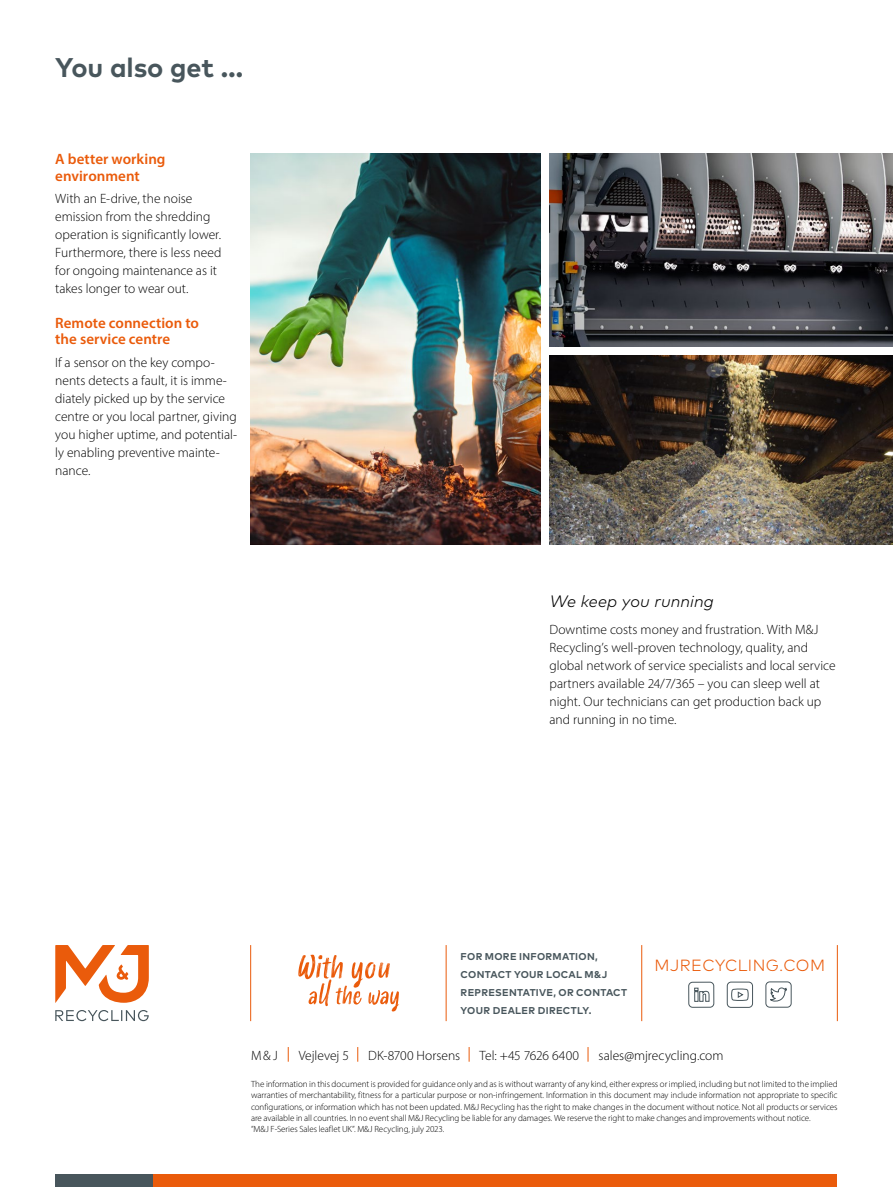
<style>
.page{position:relative;width:893px;height:1187px;background:#fff}
.page>*{position:absolute;margin:0;border:0;box-sizing:border-box;transform-origin:0 0}
.t1{font:700 27px "Mark W1 G";letter-spacing:-.005em;color:#48565c}
.t2{font:italic 300 16.5px "Mark W1 G";letter-spacing:.005em;color:#000}
.t3{font:300 16.2px "Mark W1 G";letter-spacing:.03em;color:#ea5b0b}
.t4{font:600 15px/16.5px "Myriad Pro";color:#ea5b0b}
.t5{font:300 13.5px/18px "Myriad Pro";color:#000}
.t6{font:700 9.9px/18px "Mark W1 G";letter-spacing:.03em;color:#48565c}
.t7{font:300 9px/11.2px "Myriad Pro";letter-spacing:-.005em;color:#000}
</style>
<div class="page">
<svg style="left:288px;top:1047px;width:1px;height:14px"></svg>
<svg style="left:357px;top:1047px;width:1px;height:14px"></svg>
<svg style="left:469px;top:1047px;width:1px;height:14px"></svg>
<svg style="left:588px;top:1047px;width:1px;height:14px"></svg>
<div style="left:55px;top:1174px;width:98px;height:12px;background:#48565c"></div>
<div style="left:153px;top:1174px;width:684px;height:12px;background:#ea5b0b"></div>
<img style="left:549px;top:355px;width:344px;height:189px">
<img style="left:549px;top:153px;width:344px;height:194px">
<img style="left:251px;top:153px;width:290px;height:391px">
<div style="left:727px;top:981px;width:26px;height:26px;border:1px solid #48565c;border-radius:4px"></div>
<svg style="left:731px;top:988px;width:18px;height:13px"></svg>
<div style="left:766px;top:981px;width:25px;height:26px;border:1px solid #48565c;border-radius:4px"></div>
<svg style="left:770px;top:981px;width:17px;height:21px"></svg>
<div style="left:688px;top:981px;width:26px;height:26px;border:1px solid #48565c;border-radius:4px"></div>
<svg style="left:694px;top:987px;width:15px;height:14px"></svg>
<svg style="left:298px;top:954px;width:101px;height:57px"></svg>
<svg style="left:55px;top:945px;width:94px;height:58px"></svg>
<svg style="left:55px;top:1010px;width:94px;height:11px"></svg>
<hr style="left:250px;top:945px;width:1px;height:76px;background:#ea5b0b">
<hr style="left:446px;top:945px;width:1px;height:76px;background:#ea5b0b">
<hr style="left:641px;top:945px;width:1px;height:76px;background:#ea5b0b">
<hr style="left:837px;top:945px;width:1px;height:76px;background:#ea5b0b">
<h1 class="t1" style="left:55px;top:46px;width:189px">You also get …</h1>
<p class="t4" style="left:55px;top:151px;width:112px">A better working environment</p>
<p class="t5" style="left:55px;top:189px;width:168px">With an E-drive, the noise emission from the shredding operation is significantly lower.<br>Furthermore, there is less need for ongoing maintenance as it takes longer to wear out.</p>
<p class="t4" style="left:55px;top:314px;width:145px">Remote connection to the service centre</p>
<p class="t5" style="left:55px;top:353px;width:183px">If a sensor on the key compo&shy;nents detects a fault, it is imme&shy;diately picked up by the service centre or you local partner, giving you higher uptime, and potential&shy;ly enabling preventive mainte&shy;nance.</p>
<p class="t2" style="left:549px;top:588px;width:166px">We keep you running</p>
<p class="t5" style="left:549px;top:620px;width:288px">Downtime costs money and frustration. With M&amp;J Recycling’s well-proven technology, quality, and global network of service specialists and local service partners available 24/7/365 – you can sleep well at night. Our technicians can get production back up and running in no time.</p>
<p class="t6" style="left:461px;top:946px;width:168px">FOR MORE INFORMATION,<br>CONTACT YOUR LOCAL M&amp;J<br>REPRESENTATIVE, OR CONTACT<br>YOUR DEALER DIRECTLY.</p>
<p class="t3" style="left:655px;top:953px;width:172px">MJRECYCLING.COM</p>
<p class="t5" style="left:251px;top:1046px;width:28px">M&amp;J</p>
<p class="t5" style="left:299px;top:1046px;width:52px">Vejlevej 5</p>
<p class="t5" style="left:368px;top:1046px;width:94px">DK-8700 Horsens</p>
<p class="t5" style="left:480px;top:1046px;width:101px">Tel: +45 7626 6400</p>
<p class="t5" style="left:598px;top:1046px;width:127px">sales@mjrecycling.com</p>
<p class="t7" style="left:251px;top:1078px;width:588px">The information in this document is provided for guidance only and as is without warranty of any kind, either express or implied, including but not limited to the implied warranties of merchantability, fitness for a particular purpose or non-infringement. Information in this document may include information not appropriate to specific configurations, or information which has not been updated. M&amp;J Recycling has the right to make changes in the document without notice. Not all products or services are available in all countries. In no event shall M&amp;J Recycling be liable for any damages. We reserve the right to make changes and improvements without notice.<br>”M&amp;J F-Series Sales leaflet UK”. M&amp;J Recycling, july 2023.</p>
</div>
